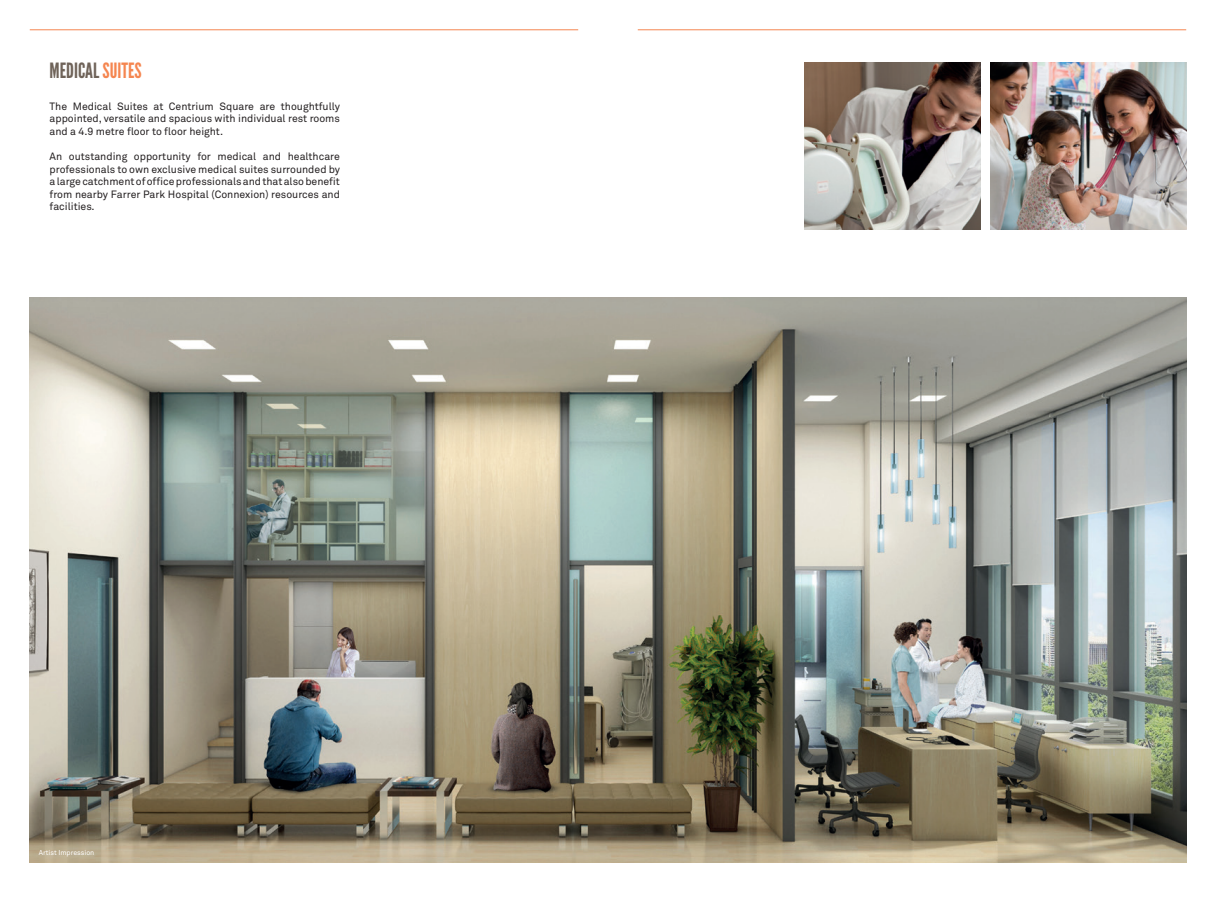
<style>
.page{position:relative;width:1216px;height:906px;background:#fff}
.page>*{position:absolute;margin:0;border:0;box-sizing:border-box;transform-origin:0 0}
.League_Header{font:21px "League Gothic";color:#6f6359}
.Body{font:10.5px/12.6px "Akkurat";color:#231f20;text-align:justify}
.new_intro{font:10.5px/12.6px "Akkurat";color:#231f20;text-align:justify}
.Body-2{font:7px "Akkurat";color:#fff}
.s1{color:#f58650}
</style>
<div class="page">
<hr style="left:637px;top:30px;width:549px;height:1px;background:#f58650">
<hr style="left:30px;top:30px;width:548px;height:1px;background:#f58650">
<img style="left:30px;top:298px;width:1156px;height:564px">
<img style="left:804px;top:62px;width:176px;height:167px">
<img style="left:990px;top:62px;width:196px;height:167px">
<p class="League_Header" style="left:50px;top:57px;width:94px">MEDICAL<span class="s1">SUITES</span></p>
<p class="new_intro" style="left:50px;top:100px;width:292px">The Medical Suites at Centrium Square are thoughtfully appointed, versatile and spacious with individual rest rooms and a 4.9 metre floor to floor height.</p>
<p class="Body" style="left:50px;top:150px;width:292px">An outstanding opportunity for medical and healthcare professionals to own exclusive medical suites surrounded by a large catchment of office professionals and that also benefit from nearby Farrer Park Hospital (Connexion) resources and facilities.</p>
<p class="Body-2" style="left:39px;top:847px;width:57px">Artist Impression</p>
</div>
